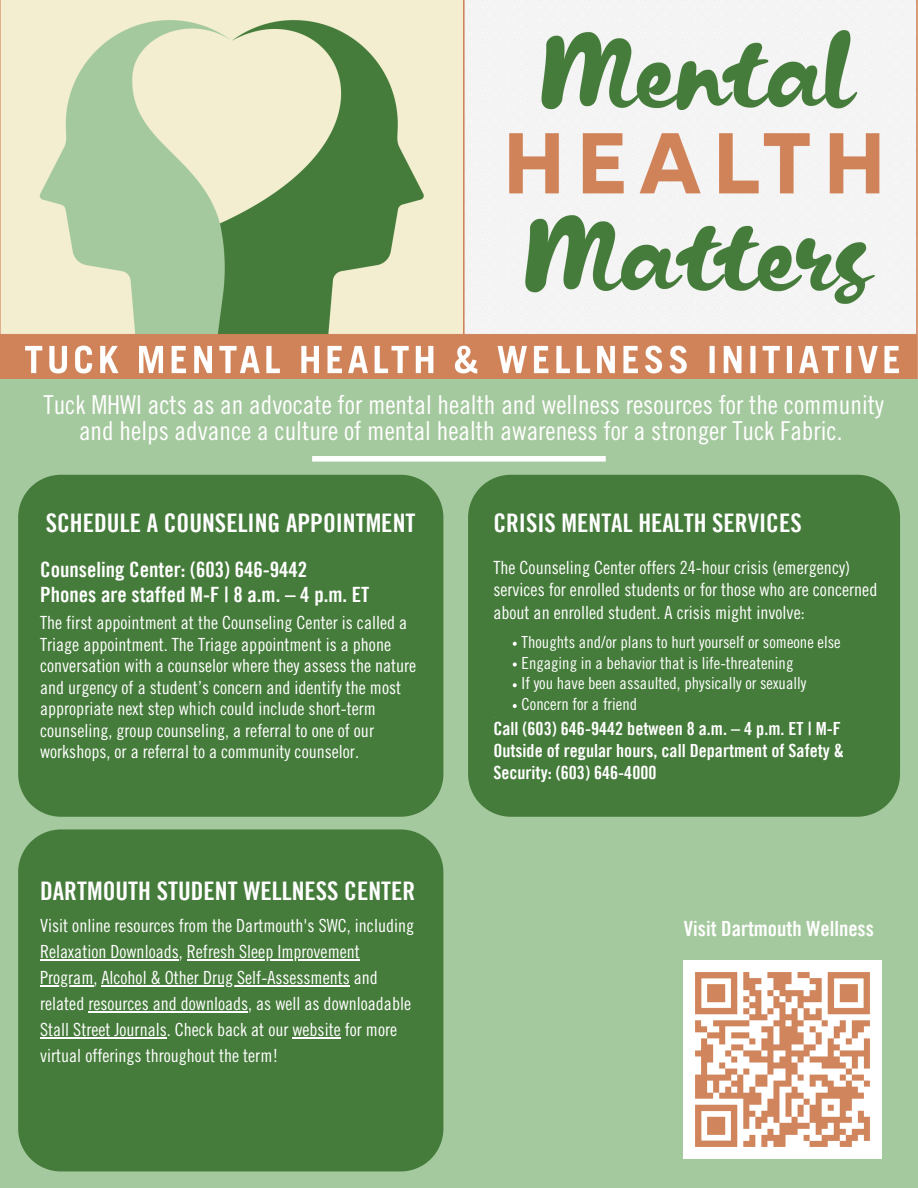
<style>
.page{position:relative;width:918px;height:1188px;background:#fff}
.page>*{position:absolute;margin:0;border:0;box-sizing:border-box;transform-origin:0 0}
.t1{font:26.1px/25.8px "Trade Gothic LT Std Cn 18";color:#fff;text-align:center}
.t2{font:25.65px "Trade Gothic Bold Cond Twenty";color:#fff}
.t3{font:21.15px/25px "Trade Gothic Bold Cond Twenty";color:#fff}
.t4{font:21px "Trade Gothic Bold Cond Twenty";color:#fff}
.t5{font:18.15px/21.6px "Trade Gothic LT Std Cn 18";color:#fff}
.t6{font:18.15px/21.9px "Trade Gothic Bold Cond Twenty";color:#fff}
.t7{font:16.65px/20.7px "Trade Gothic LT Std Cn 18";color:#fff}
</style>
<div class="page">
<img style="left:0;top:0;width:918px;height:379px">
<div style="left:0;top:379px;width:918px;height:809px;background:#a5c99e"></div>
<div style="left:312px;top:456px;width:294px;height:6px;background:#fff"></div>
<div style="left:18px;top:475px;width:425px;height:342px;background:#467c3b"></div>
<div style="left:468px;top:475px;width:432px;height:342px;background:#467c3b"></div>
<div style="left:18px;top:829px;width:425px;height:342px;background:#467c3b"></div>
<img style="left:684px;top:961px;width:198px;height:198px">
<svg style="left:513px;top:642px;width:4px;height:4px"></svg>
<svg style="left:513px;top:663px;width:4px;height:4px"></svg>
<svg style="left:513px;top:683px;width:4px;height:4px"></svg>
<svg style="left:513px;top:704px;width:4px;height:4px"></svg>
<hr style="left:40px;top:959px;width:139px;height:2px;background:#fff">
<hr style="left:187px;top:959px;width:173px;height:2px;background:#fff">
<hr style="left:40px;top:985px;width:53px;height:1px;background:#fff">
<hr style="left:101px;top:985px;width:249px;height:1px;background:#fff">
<hr style="left:88px;top:1011px;width:160px;height:1px;background:#fff">
<hr style="left:40px;top:1037px;width:127px;height:1px;background:#fff">
<hr style="left:292px;top:1037px;width:49px;height:1px;background:#fff">
<h1 class="t1" style="left:44px;top:395px;width:842px">Tuck MHWI acts as an advocate for mental health and wellness resources for the community and helps advance a culture of mental health awareness for a stronger Tuck Fabric.</h1>
<h2 class="t2" style="left:46px;top:513px;width:371px">SCHEDULE A COUNSELING APPOINTMENT</h2>
<p class="t3" style="left:40px;top:559px;width:331px">Counseling Center: (603) 646-9442<br>Phones are staffed M-F | 8 a.m. – 4 p.m. ET</p>
<p class="t5" style="left:40px;top:614px;width:378px">The first appointment at the Counseling Center is called a Triage appointment. The Triage appointment is a phone conversation with a counselor where they assess the nature and urgency of a student’s concern and identify the most appropriate next step which could include short-term counseling, group counseling, a referral to one of our workshops, or a referral to a community counselor.</p>
<h2 class="t2" style="left:40px;top:882px;width:377px">DARTMOUTH STUDENT WELLNESS CENTER</h2>
<h2 class="t2" style="left:493px;top:513px;width:310px">CRISIS MENTAL HEALTH SERVICES</h2>
<p class="t5" style="left:493px;top:559px;width:386px;line-height:22.5px">The Counseling Center offers 24-hour crisis (emergency) services for enrolled students or for those who are concerned about an enrolled student. A crisis might involve:</p>
<p class="t7" style="left:522px;top:634px;width:321px">Thoughts and/or plans to hurt yourself or someone else Engaging in a behavior that is life-threatening<br>If you have been assaulted, physically or sexually Concern for a friend</p>
<p class="t6" style="left:493px;top:719px;width:352px">Call (603) 646-9442 between 8 a.m. – 4 p.m. ET | M-F<br>Outside of regular hours, call Department of Safety &amp;<br>Security: (603) 646-4000</p>
<p class="t5" style="left:40px;top:918px;width:376px">Visit online resources from the Dartmouth's SWC, including</p>
<p class="t4" style="left:684px;top:921px;width:191px">Visit Dartmouth Wellness</p>
<p class="t5" style="left:40px;top:941px;width:373px;line-height:25.8px">Relaxation Downloads, Refresh Sleep Improvement Program, Alcohol &amp; Other Drug Self-Assessments and related resources and downloads, as well as downloadable Stall Street Journals. Check back at our website for more virtual offerings throughout the term!</p>
</div>
